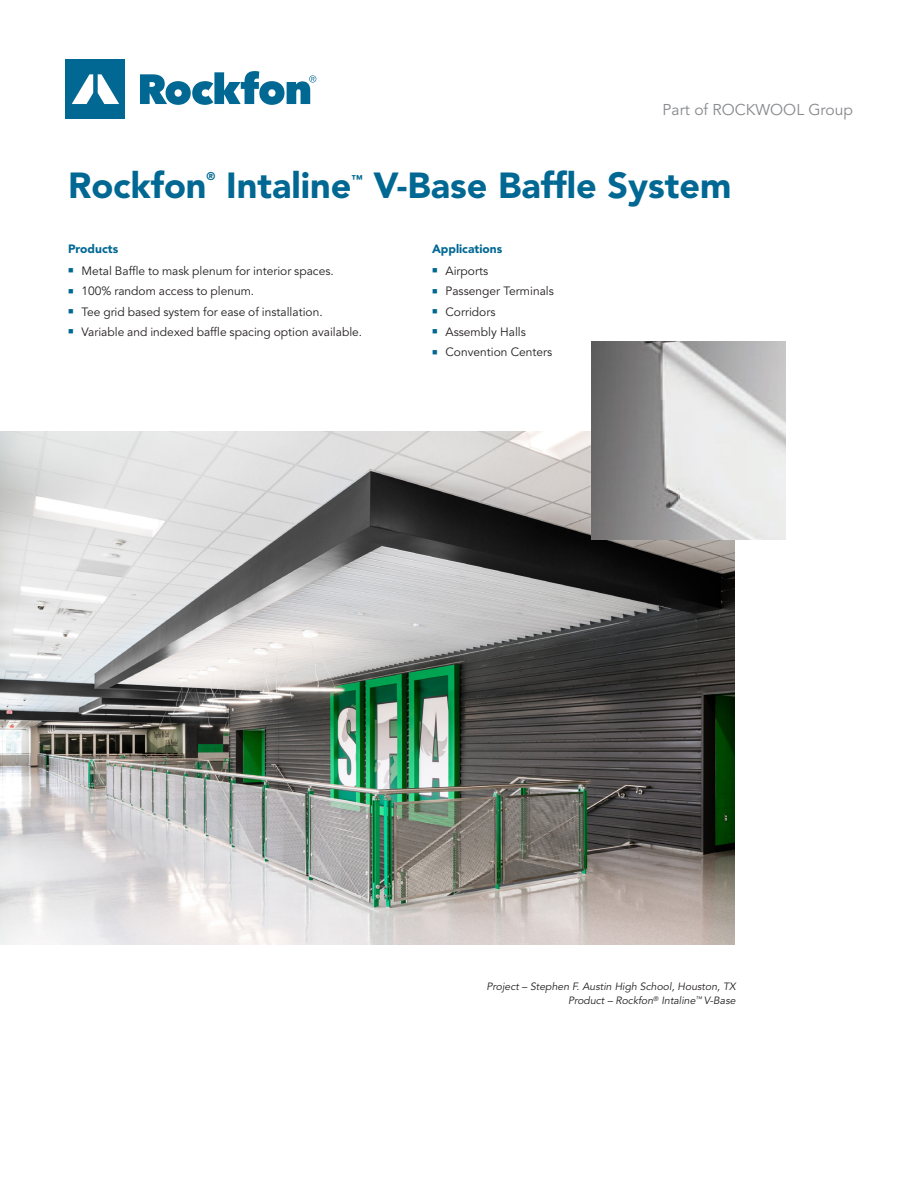
<style>
.page{position:relative;width:918px;height:1188px;background:#fff}
.page>*{position:absolute;margin:0;border:0;box-sizing:border-box;transform-origin:0 0}
.Cover_Headline{font:900 36px "Avenir LT Std";color:#006893}
.t1{font:15.6px "Avenir LT Std";color:#87898c}
.Cover_bullets{font:12px "Avenir LT Std";color:#231f20}
.New_Brand_Subheading{font:12px "Avenir LT Std";color:#231f20}
.New_Brand_Subheading-2{font:900 12px "Avenir LT Std";color:#006893}
.Cover_Headline-2{font:900 11.1px "Avenir LT Std";color:#006893}
.New_Brand_Notes{font:italic 10.5px "Avenir LT Std";color:#231f20}
.s1{color:#006893}
</style>
<div class="page">
<div style="left:66px;top:60px;width:59px;height:59px;background:#006893"></div>
<svg style="left:72px;top:74px;width:47px;height:30px"></svg>
<svg style="left:140px;top:71px;width:176px;height:34px"></svg>
<img style="left:0;top:431px;width:735px;height:513px">
<img style="left:592px;top:342px;width:193px;height:197px">
<h2 class="t1" style="left:663px;top:100px;width:192px">Part of ROCKWOOL Group</h2>
<p class="Cover_Headline" style="left:68px;top:164px;width:140px">Rockfon</p>
<p class="Cover_Headline-2" style="left:207px;top:170px;width:10px">®</p>
<p class="Cover_Headline" style="left:226px;top:164px;width:127px">Intaline</p>
<p class="Cover_Headline-2" style="left:352px;top:172px;width:13px">™</p>
<p class="Cover_Headline" style="left:373px;top:164px;width:359px">V-Base Baffle System</p>
<p class="New_Brand_Subheading-2" style="left:68px;top:242px;width:52px">Products</p>
<p class="Cover_bullets" style="left:68px;top:264px;width:267px"><span class="s1">■</span> Metal Baffle to mask plenum for interior spaces.</p>
<p class="Cover_bullets" style="left:68px;top:284px;width:188px"><span class="s1">■</span> 100% random access to plenum.</p>
<p class="Cover_bullets" style="left:68px;top:305px;width:256px"><span class="s1">■</span> Tee grid based system for ease of installation.</p>
<p class="Cover_bullets" style="left:68px;top:325px;width:296px"><span class="s1">■</span> Variable and indexed baffle spacing option available.</p>
<p class="New_Brand_Subheading-2" style="left:432px;top:242px;width:72px">Applications</p>
<p class="New_Brand_Subheading" style="left:432px;top:264px;width:58px"><span class="s1">■</span> Airports</p>
<p class="New_Brand_Subheading" style="left:432px;top:284px;width:123px"><span class="s1">■</span> Passenger Terminals</p>
<p class="New_Brand_Subheading" style="left:432px;top:305px;width:65px"><span class="s1">■</span> Corridors</p>
<p class="New_Brand_Subheading" style="left:432px;top:325px;width:95px"><span class="s1">■</span> Assembly Halls</p>
<p class="New_Brand_Subheading" style="left:432px;top:345px;width:122px"><span class="s1">■</span> Convention Centers</p>
<p class="New_Brand_Notes" style="left:487px;top:981px;width:251px">Project – Stephen F. Austin High School, Houston, TX</p>
<p class="New_Brand_Notes" style="left:568px;top:994px;width:169px">Product – Rockfon<sup>®</sup> Intaline<sup>™</sup> V-Base</p>
</div>
